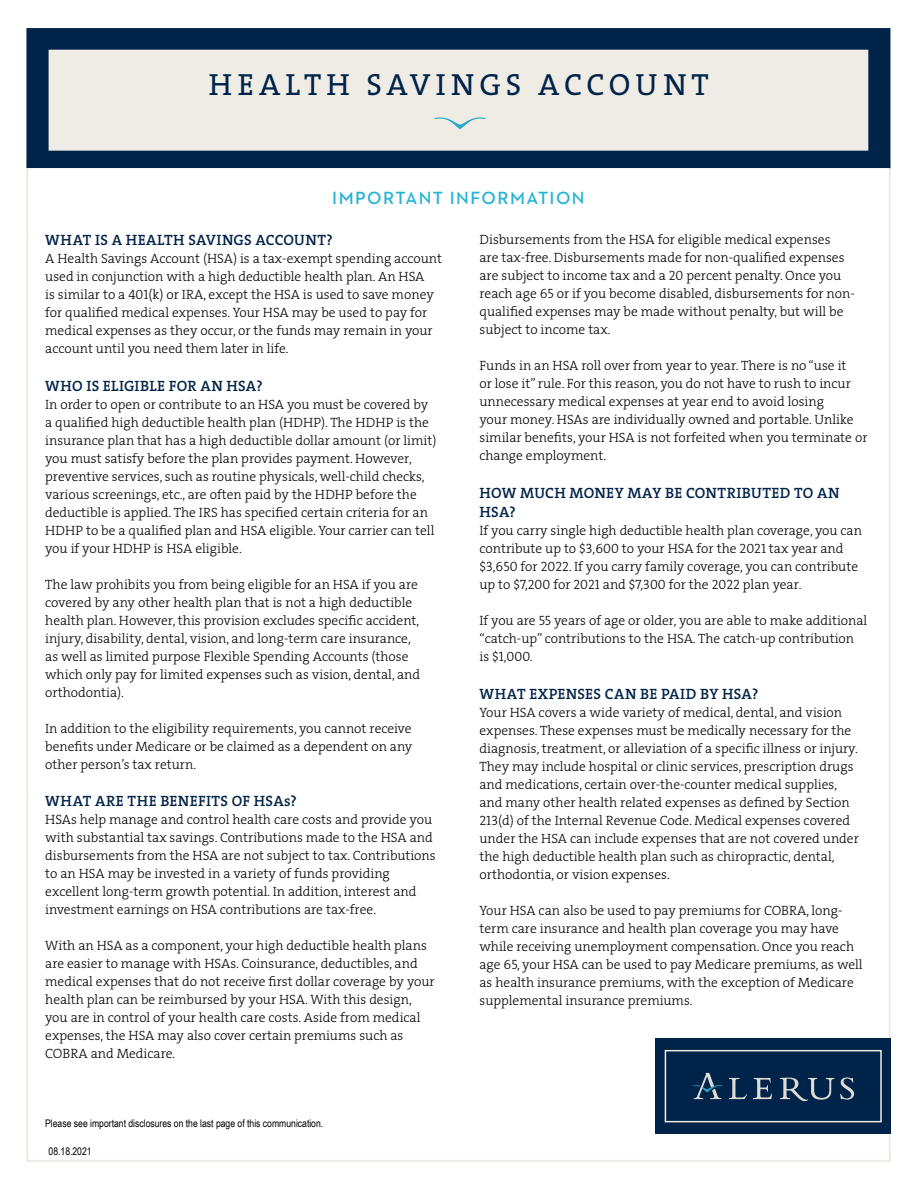
<style>
.page{position:relative;width:918px;height:1188px;background:#fff}
.page>*{position:absolute;margin:0;border:0;box-sizing:border-box;transform-origin:0 0}
.t1{font:30.75px "The Serif W5 Plain";letter-spacing:.165em;color:#002349}
.Subtitle{font:600 18px "Neutraface 2 Text";letter-spacing:.075em;color:#23b2d3}
.Heading{font:600 15px/19.5px "The Serif W6";letter-spacing:.02em;color:#002349}
.t2{font:300 13.5px/18px "The Serif W3";color:#000}
.t3{font:10.5px "Arial Narrow";color:#000}
</style>
<div class="page">
<div style="left:26px;top:28px;width:864px;height:140px;background:#002349;border:2px solid #002349"></div>
<div style="left:656px;top:1038px;width:235px;height:96px;background:#002349"></div>
<div style="left:49px;top:50px;width:819px;height:101px;background:#efece6;border:2px solid #efece6"></div>
<svg style="left:434px;top:117px;width:52px;height:12px"></svg>
<svg style="left:729px;top:1078px;width:18px;height:21px"></svg>
<svg style="left:753px;top:1078px;width:19px;height:21px"></svg>
<svg style="left:840px;top:1077px;width:14px;height:23px"></svg>
<svg style="left:692px;top:1073px;width:31px;height:26px"></svg>
<svg style="left:780px;top:1078px;width:54px;height:23px"></svg>
<div style="left:665px;top:1050px;width:217px;height:72px;border:2px solid #efece6"></div>
<p class="t1" style="left:209px;top:65px;width:501px">HEALTH SAVINGS ACCOUNT</p>
<p class="Subtitle" style="left:332px;top:186px;width:254px">IMPORTANT INFORMATION</p>
<p class="t2" style="left:480px;top:231px;width:377px">Disbursements from the HSA for eligible medical expenses<br>are tax-free. Disbursements made for non-qualified expenses are subject to income tax and a 20 percent penalty. Once you reach age 65 or if you become disabled, disbursements for non&shy;qualified expenses may be made without penalty, but will be subject to income tax.</p>
<p class="t2" style="left:480px;top:357px;width:389px">Funds in an HSA roll over from year to year. There is no “use it<br>or lose it” rule. For this reason, you do not have to rush to incur unnecessary medical expenses at year end to avoid losing<br>your money. HSAs are individually owned and portable. Unlike similar benefits, your HSA is not forfeited when you terminate or change employment.</p>
<p class="Heading" style="left:480px;top:483px;width:362px">HOW MUCH MONEY MAY BE CONTRIBUTED TO AN<br>HSA?</p>
<p class="t2" style="left:480px;top:522px;width:384px">If you carry single high deductible health plan coverage, you can contribute up to $3,600 to your HSA for the 2021 tax year and $3,650 for 2022. If you carry family coverage, you can contribute up to $7,200 for 2021 and $7,300 for the 2022 plan year.</p>
<p class="t2" style="left:480px;top:612px;width:389px">If you are 55 years of age or older, you are able to make additional “catch-up” contributions to the HSA. The catch-up contribution<br>is $1,000.</p>
<p class="Heading" style="left:480px;top:684px;width:280px">WHAT EXPENSES CAN BE PAID BY HSA?</p>
<p class="t2" style="left:480px;top:703px;width:381px">Your HSA covers a wide variety of medical, dental, and vision expenses. These expenses must be medically necessary for the diagnosis, treatment, or alleviation of a specific illness or injury.<br>They may include hospital or clinic services, prescription drugs and medications, certain over-the-counter medical supplies, and many other health related expenses as defined by Section 213(d) of the Internal Revenue Code. Medical expenses covered under the HSA can include expenses that are not covered under the high deductible health plan such as chiropractic, dental, orthodontia, or vision expenses.</p>
<p class="t2" style="left:480px;top:901px;width:385px">Your HSA can also be used to pay premiums for COBRA, long&shy;term care insurance and health plan coverage you may have while receiving unemployment compensation. Once you reach age 65, your HSA can be used to pay Medicare premiums, as well as health insurance premiums, with the exception of Medicare supplemental insurance premiums.</p>
<p class="Heading" style="left:45px;top:231px;width:289px">WHAT IS A HEALTH SAVINGS ACCOUNT?</p>
<p class="t2" style="left:45px;top:250px;width:398px">A Health Savings Account (HSA) is a tax-exempt spending account used in conjunction with a high deductible health plan. An HSA<br>is similar to a 401(k) or IRA, except the HSA is used to save money for qualified medical expenses. Your HSA may be used to pay for medical expenses as they occur, or the funds may remain in your account until you need them later in life.</p>
<p class="Heading" style="left:45px;top:376px;width:219px">WHO IS ELIGIBLE FOR AN HSA?</p>
<p class="t2" style="left:45px;top:396px;width:393px">In order to open or contribute to an HSA you must be covered by a qualified high deductible health plan (HDHP). The HDHP is the insurance plan that has a high deductible dollar amount (or limit) you must satisfy before the plan provides payment. However, preventive services, such as routine physicals, well-child checks, various screenings, etc., are often paid by the HDHP before the deductible is applied. The IRS has specified certain criteria for an HDHP to be a qualified plan and HSA eligible. Your carrier can tell you if your HDHP is HSA eligible.</p>
<p class="t2" style="left:45px;top:576px;width:377px">The law prohibits you from being eligible for an HSA if you are covered by any other health plan that is not a high deductible health plan. However, this provision excludes specific accident, injury, disability, dental, vision, and long-term care insurance, as well as limited purpose Flexible Spending Accounts (those which only pay for limited expenses such as vision, dental, and orthodontia).</p>
<p class="t2" style="left:45px;top:720px;width:369px;text-align:justify">In addition to the eligibility requirements, you cannot receive benefits under Medicare or be claimed as a dependent on any other person’s tax return.</p>
<p class="Heading" style="left:45px;top:792px;width:253px">WHAT ARE THE BENEFITS OF HSAs?</p>
<p class="t2" style="left:45px;top:811px;width:392px">HSAs help manage and control health care costs and provide you with substantial tax savings. Contributions made to the HSA and disbursements from the HSA are not subject to tax. Contributions to an HSA may be invested in a variety of funds providing excellent long-term growth potential. In addition, interest and investment earnings on HSA contributions are tax-free.</p>
<p class="t2" style="left:45px;top:937px;width:391px">With an HSA as a component, your high deductible health plans are easier to manage with HSAs. Coinsurance, deductibles, and medical expenses that do not receive first dollar coverage by your health plan can be reimbursed by your HSA. With this design, you are in control of your health care costs. Aside from medical expenses, the HSA may also cover certain premiums such as COBRA and Medicare.</p>
<p class="t3" style="left:45px;top:1115px;width:280px">Please see important disclosures on the last page of this communication.</p>
<p class="t3" style="left:49px;top:1144px;width:45px">08.18.2021</p>
</div>
